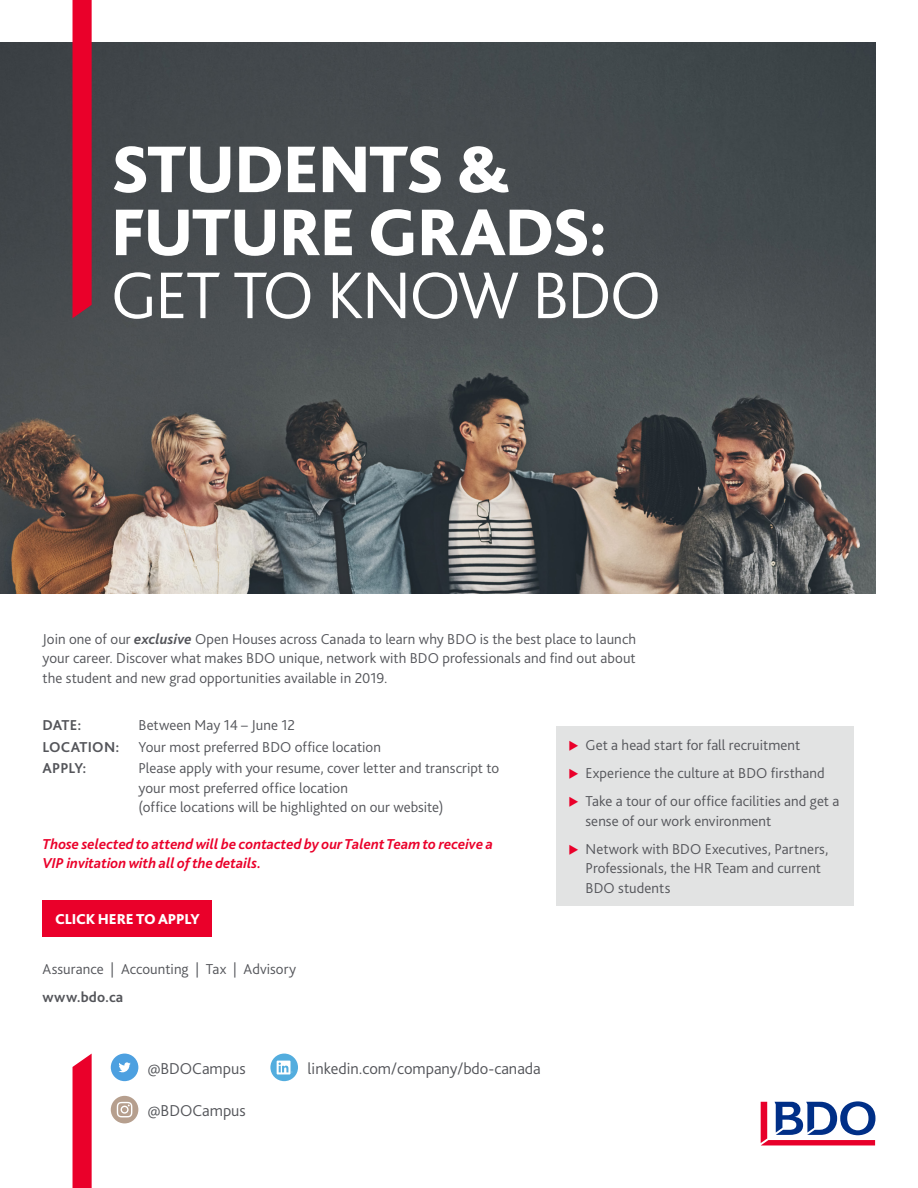
<style>
.page{position:relative;width:918px;height:1188px;background:#fff}
.page>*{position:absolute;margin:0;border:0;box-sizing:border-box;transform-origin:0 0}
.t1{font:800 69px/63px "Bliss Pro";letter-spacing:-.02em;color:#fff}
.t2{font:300 69px "Bliss Pro";letter-spacing:-.03em;color:#fff}
.t3{font:300 16.5px "Bliss Pro";color:#54555a}
.t4{font:300 15px/19.5px "Bliss Pro";letter-spacing:.005em;color:#54555a}
.t5{font:italic 700 15px/19.5px "Bliss Pro";color:#ea002a}
.t6{font:700 15px "Bliss Pro";letter-spacing:.01em;color:#54555a}
.t7{font:800 15px "Bliss Pro";letter-spacing:-.01em;color:#fff}
.s1{font-weight:700;font-style:italic}
</style>
<div class="page">
<svg style="left:761px;top:1101px;width:114px;height:44px"></svg>
<svg style="left:73px;top:1054px;width:19px;height:134px;background:#eb1037"></svg>
<img style="left:0;top:42px;width:875px;height:552px">
<svg style="left:73px;top:0;width:19px;height:318px;background:#e4032b"></svg>
<div style="left:111px;top:1054px;width:27px;height:27px;background:#4da0e0;border-radius:50%"></div>
<svg style="left:118px;top:1062px;width:13px;height:10px"></svg>
<div style="left:270px;top:1054px;width:28px;height:27px;background:#53adde;border-radius:50%"></div>
<svg style="left:277px;top:1061px;width:16px;height:13px"></svg>
<div style="left:111px;top:1096px;width:27px;height:27px;background:#b69f8e;border-radius:50%"></div>
<svg style="left:117px;top:1102px;width:15px;height:15px"></svg>
<div style="left:556px;top:726px;width:297px;height:180px;background:#e2e3e3"></div>
<div style="left:43px;top:900px;width:169px;height:37px;background:#ea002a"></div>
<h1 class="t1" style="left:111px;top:138px;width:499px">STUDENTS &amp;<br>FUTURE GRADS:</h1>
<h1 class="t2" style="left:111px;top:252px;width:552px">GET TO KNOW BDO</h1>
<p class="t4" style="left:43px;top:629px;width:595px;text-align:justify">Join one of our <span class="s1">exclusive</span> Open Houses across Canada to learn why BDO is the best place to launch your career. Discover what makes BDO unique, network with BDO professionals and find out about the student and new grad opportunities available in 2019.</p>
<p class="t6" style="left:43px;top:716px;width:40px">DATE:</p>
<p class="t4" style="left:139px;top:715px;width:158px">Between May 14 – June 12</p>
<p class="t6" style="left:43px;top:738px;width:78px">LOCATION:</p>
<p class="t4" style="left:139px;top:737px;width:244px">Your most preferred BDO office location</p>
<p class="t6" style="left:43px;top:759px;width:46px">APPLY:</p>
<p class="t4" style="left:139px;top:759px;width:362px">Please apply with your resume, cover letter and transcript to your most preferred office location<br>(office locations will be highlighted on our website)</p>
<p class="t5" style="left:43px;top:834px;width:452px">Those selected to attend will be contacted by our Talent Team to receive a<br>VIP invitation with all of the details.</p>
<p class="t4" style="left:586px;top:731px;width:255px;line-height:28px">Get a head start for fall recruitment<br>Experience the culture at BDO firsthand<br>Take a tour of our office facilities and get a</p>
<p class="t4" style="left:586px;top:807px;width:244px;line-height:28px">sense of our work environment<br>Network with BDO Executives, Partners,</p>
<p class="t4" style="left:586px;top:859px;width:237px">Professionals, the HR Team and current<br>BDO students</p>
<p class="t7" style="left:55px;top:910px;width:146px">CLICK HERE TO APPLY</p>
<p class="t4" style="left:43px;top:960px;width:255px">Assurance | Accounting | Tax | Advisory</p>
<p class="t6" style="left:43px;top:988px;width:82px">www.bdo.ca</p>
<p class="t3" style="left:148px;top:1058px;width:99px">@BDOCampus</p>
<p class="t3" style="left:308px;top:1058px;width:235px">linkedin.com/company/bdo-canada</p>
<p class="t3" style="left:148px;top:1100px;width:99px">@BDOCampus</p>
</div>
